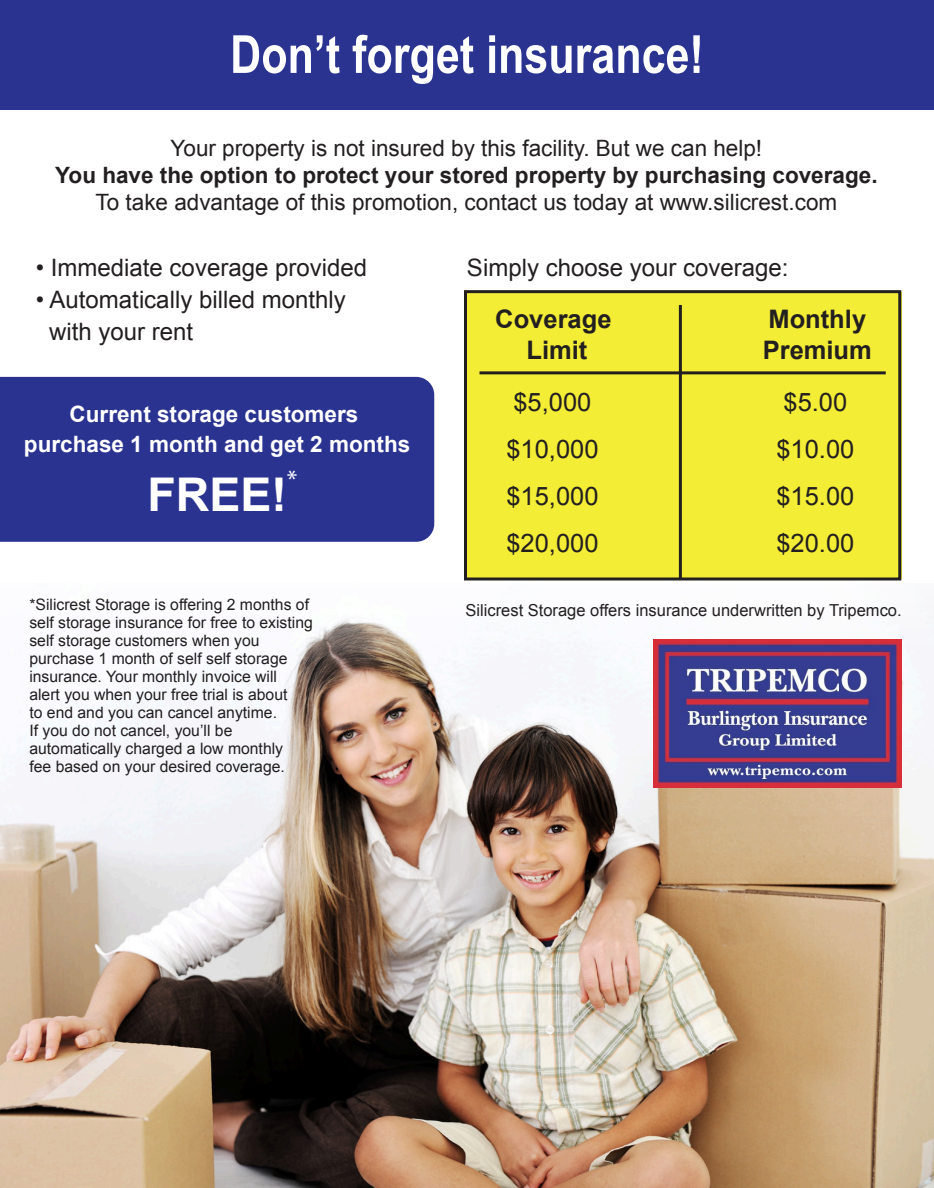
<style>
.page{position:relative;width:934px;height:1188px;background:#fff}
.page>*{position:absolute;margin:0;border:0;box-sizing:border-box;transform-origin:0 0}
.t1{font:700 52.5px "Arial Narrow";color:#fff}
.t2{font:700 46.5px "Arial";color:#fff}
.t3{font:25.5px "Arial";color:#231f20}
.t4{font:700 25.5px/30.6px "Arial";color:#231f20;text-align:center}
.t5{font:25.5px "Myriad Pro";color:#fff}
.t6{font:24px/31.8px "Arial";color:#231f20}
.t7{font:22.5px "Arial";color:#231f20}
.t8{font:700 22.5px "Arial";color:#231f20}
.t9{font:700 22.5px/30px "Arial";color:#fff;text-align:center}
.t10{font:16.5px "Arial";color:#231f20}
.t11{font:15.75px/18px "Arial";color:#231f20}
</style>
<div class="page">
<img style="left:0;top:669px;width:934px;height:519px">
<div style="left:0;top:534px;width:934px;height:135px;background:#fbfcff"></div>
<div style="left:0;top:0;width:934px;height:109px;background:#2b3391"></div>
<img style="left:653px;top:640px;width:248px;height:147px">
<div style="left:467px;top:293px;width:434px;height:286px;background:#f4ed35"></div>
<hr style="left:679px;top:305px;width:3px;height:274px;background:#231f20">
<div style="left:464px;top:290px;width:437px;height:290px;border:3px solid #231f20"></div>
<hr style="left:479px;top:371px;width:407px;height:3px;background:#231f20">
<div style="left:0;top:377px;width:434px;height:165px;background:#2b3391"></div>
<h1 class="t1" style="left:230px;top:15px;width:475px">Don’t forget insurance!</h1>
<h3 class="t7" style="left:171px;top:134px;width:593px">Your property is not insured by this facility. But we can help!</h3>
<h3 class="t8" style="left:55px;top:160px;width:824px">You have the option to protect your stored property by purchasing coverage.</h3>
<h3 class="t7" style="left:96px;top:188px;width:743px">To take advantage of this promotion, contact us today at www.silicrest.com</h3>
<h3 class="t6" style="left:36px;top:252px;width:333px">• Immediate coverage provided</h3>
<h3 class="t6" style="left:49px;top:284px;width:298px;text-indent:-13px">• Automatically billed monthly with your rent</h3>
<h3 class="t9" style="left:24px;top:400px;width:388px">Current storage customers purchase 1 month and get 2 months</h3>
<h2 class="t2" style="left:147px;top:464px;width:141px">FREE!</h2>
<h3 class="t5" style="left:287px;top:464px;width:12px">*</h3>
<p class="t11" style="left:29px;top:596px;width:285px">*Silicrest Storage is offering 2 months of self storage insurance for free to existing self storage customers when you purchase 1 month of self self storage insurance. Your monthly invoice will<br>alert you when your free trial is about<br>to end and you can cancel anytime.<br>If you do not cancel, you’ll be automatically charged a low monthly<br>fee based on your desired coverage.</p>
<h3 class="t6" style="left:467px;top:252px;width:323px">Simply choose your coverage:</h3>
<h3 class="t4" style="left:495px;top:305px;width:118px">Coverage<br>Limit</h3>
<h3 class="t4" style="left:763px;top:305px;width:111px;text-align:left">Monthly<br>Premium</h3>
<h3 class="t3" style="left:513px;top:385px;width:79px">$5,000</h3>
<h3 class="t3" style="left:783px;top:385px;width:65px">$5.00</h3>
<h3 class="t3" style="left:506px;top:432px;width:94px">$10,000</h3>
<h3 class="t3" style="left:776px;top:432px;width:79px">$10.00</h3>
<h3 class="t3" style="left:506px;top:479px;width:94px">$15,000</h3>
<h3 class="t3" style="left:776px;top:479px;width:79px">$15.00</h3>
<h3 class="t3" style="left:506px;top:527px;width:94px">$20,000</h3>
<h3 class="t3" style="left:776px;top:527px;width:79px">$20.00</h3>
<p class="t10" style="left:465px;top:600px;width:438px">Silicrest Storage offers insurance underwritten by Tripemco.</p>
</div>
